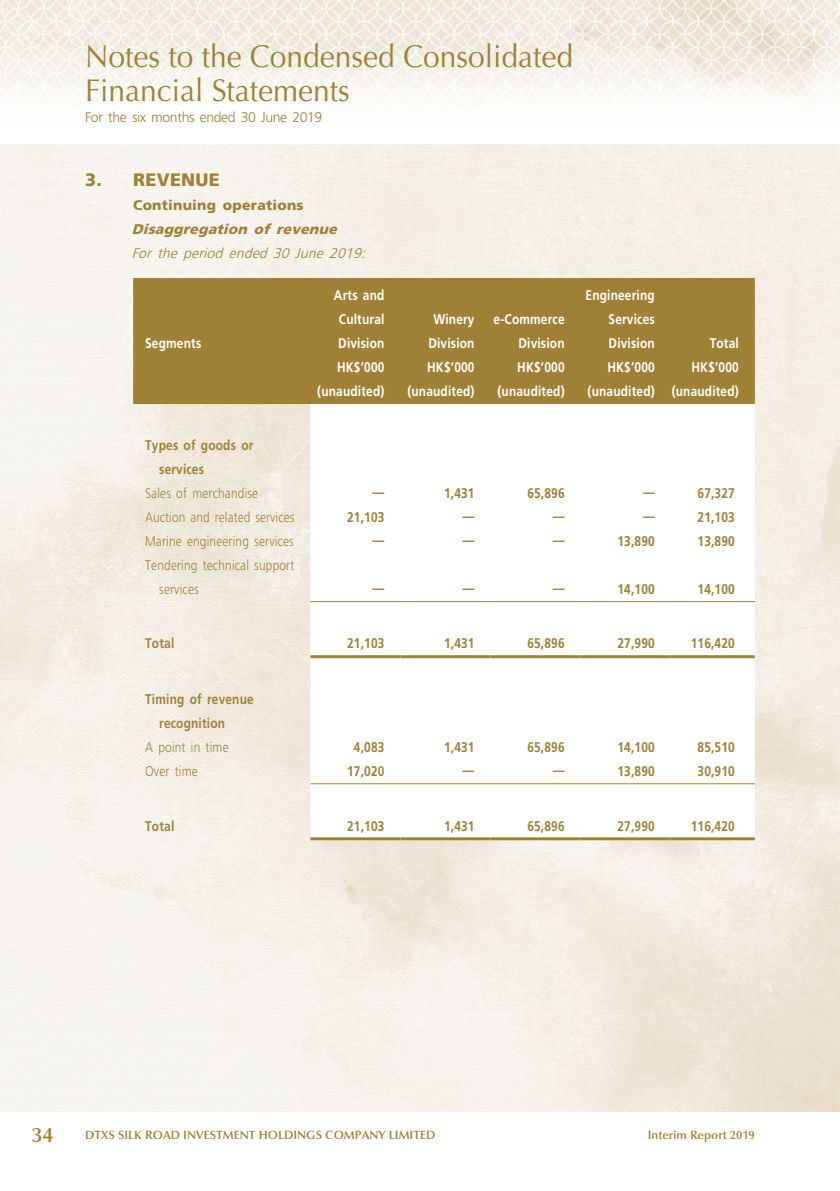
<style>
.page{position:relative;width:840px;height:1191px;background:#fff}
.page>*{position:absolute;margin:0;border:0;box-sizing:border-box;transform-origin:0 0}
.t1{font:31.6px/34px "Optima LT Std";color:#a08034;scale:.95 1}
.t2{font:600 20.8px "Optima LT Std";color:#a08034}
._03_H1{font:900 18px "Frutiger LT Std";letter-spacing:.015em;color:#a08034}
._01_Body_Text{font:700 14px/24px "Frutiger LT Std";letter-spacing:.015em;color:#fff;text-align:center;scale:.85 1}
._01_Body_Text-2{font:700 14px "Frutiger LT Std";letter-spacing:.015em;color:#a08034;scale:.85 1}
._15_Table_Stub{font:300 14px/24px "Frutiger LT Std";letter-spacing:.015em;color:#a08034;scale:.85 1}
._15_Table_Stub-2{font:700 14px/24px "Frutiger LT Std";letter-spacing:.015em;color:#a08034;scale:.85 1}
._15_Table_Stub-3{font:300 14px "Frutiger LT Std";letter-spacing:-.025em;color:#a08034}
._06_______H4{font:italic 300 14px "Frutiger LT Std";color:#a08034}
._05_____H3{font:italic 900 14px "Frutiger LT Std";color:#a08034}
._04___H2{font:900 14px "Frutiger LT Std";letter-spacing:.015em;color:#a08034}
._15_Table_Stub-4{font:700 14px "Frutiger LT Std";letter-spacing:.015em;color:#fff;scale:.85 1}
.t3{font:600 12px "Optima LT Std";color:#a08034}
</style>
<div class="page">
<img style="left:0;top:0;width:839px;height:104px">
<img style="left:0;top:145px;width:839px;height:966px">
<div style="left:133px;top:278px;width:621px;height:126px;background:#a08034"></div>
<svg style="left:310px;top:404px;width:444px;height:433px"></svg>
<hr style="left:310px;top:601px;width:90px;height:1px;background:#a08034">
<hr style="left:400px;top:601px;width:90px;height:1px;background:#a08034">
<hr style="left:490px;top:601px;width:90px;height:1px;background:#a08034">
<hr style="left:580px;top:601px;width:90px;height:1px;background:#a08034">
<hr style="left:670px;top:601px;width:84px;height:1px;background:#a08034">
<hr style="left:310px;top:655px;width:90px;height:3px;background:#a08034">
<hr style="left:400px;top:655px;width:90px;height:3px;background:#a08034">
<hr style="left:490px;top:655px;width:90px;height:3px;background:#a08034">
<hr style="left:580px;top:655px;width:90px;height:3px;background:#a08034">
<hr style="left:670px;top:655px;width:84px;height:3px;background:#a08034">
<hr style="left:310px;top:783px;width:90px;height:1px;background:#a08034">
<hr style="left:400px;top:783px;width:90px;height:1px;background:#a08034">
<hr style="left:490px;top:783px;width:90px;height:1px;background:#a08034">
<hr style="left:580px;top:783px;width:90px;height:1px;background:#a08034">
<hr style="left:670px;top:783px;width:84px;height:1px;background:#a08034">
<hr style="left:310px;top:837px;width:90px;height:3px;background:#a08034">
<hr style="left:400px;top:837px;width:90px;height:3px;background:#a08034">
<hr style="left:490px;top:837px;width:90px;height:3px;background:#a08034">
<hr style="left:580px;top:837px;width:90px;height:3px;background:#a08034">
<hr style="left:670px;top:837px;width:84px;height:3px;background:#a08034">
<h1 class="t1" style="left:85px;top:40px;width:515px">Notes to the Condensed Consolidated<br>Financial Statements</h1>
<p class="_15_Table_Stub-3" style="left:85px;top:110px;width:239px">For the six months ended 30 June 2019</p>
<p class="_03_H1" style="left:85px;top:169px;width:136px">3. REVENUE</p>
<p class="_04___H2" style="left:133px;top:197px;width:172px">Continuing operations</p>
<p class="_05_____H3" style="left:132px;top:221px;width:211px">Disaggregation of revenue</p>
<p class="_06_______H4" style="left:132px;top:245px;width:239px">For the period ended 30 June 2019:</p>
<p class="_15_Table_Stub-4" style="left:145px;top:335px;width:67px">Segments</p>
<p class="_01_Body_Text" style="left:334px;top:283px;width:61px">Arts and<br>Cultural<br>Division</p>
<p class="_01_Body_Text" style="left:428px;top:307px;width:56px">Winery<br>Division</p>
<p class="_01_Body_Text" style="left:493px;top:307px;width:85px;text-align:right">e-Commerce<br>Division</p>
<p class="_01_Body_Text" style="left:608px;top:283px;width:56px;text-align:justify;text-indent:-23px">Engineering Services Division</p>
<p class="_01_Body_Text" style="left:709px;top:331px;width:36px">Total</p>
<p class="_01_Body_Text" style="left:337px;top:355px;width:57px">HK$’000</p>
<p class="_01_Body_Text" style="left:427px;top:355px;width:57px">HK$’000</p>
<p class="_01_Body_Text" style="left:517px;top:355px;width:57px">HK$’000</p>
<p class="_01_Body_Text" style="left:607px;top:355px;width:57px">HK$’000</p>
<p class="_01_Body_Text" style="left:691px;top:355px;width:57px">HK$’000</p>
<p class="_01_Body_Text" style="left:317px;top:379px;width:80px">(unaudited)</p>
<p class="_01_Body_Text" style="left:407px;top:379px;width:80px">(unaudited)</p>
<p class="_01_Body_Text" style="left:497px;top:379px;width:80px">(unaudited)</p>
<p class="_01_Body_Text" style="left:587px;top:379px;width:80px">(unaudited)</p>
<p class="_01_Body_Text" style="left:671px;top:379px;width:80px">(unaudited)</p>
<p class="_15_Table_Stub-2" style="left:159px;top:433px;width:112px;text-indent:-14px">Types of goods or services</p>
<p class="_15_Table_Stub" style="left:145px;top:482px;width:134px">Sales of merchandise</p>
<p class="_01_Body_Text-2" style="left:372px;top:484px;width:15px">—</p>
<p class="_01_Body_Text-2" style="left:444px;top:485px;width:37px">1,431</p>
<p class="_01_Body_Text-2" style="left:527px;top:485px;width:45px">65,896</p>
<p class="_01_Body_Text-2" style="left:642px;top:484px;width:15px">—</p>
<p class="_01_Body_Text-2" style="left:697px;top:485px;width:45px">67,327</p>
<p class="_15_Table_Stub" style="left:145px;top:506px;width:177px">Auction and related services</p>
<p class="_01_Body_Text-2" style="left:347px;top:509px;width:45px">21,103</p>
<p class="_01_Body_Text-2" style="left:462px;top:508px;width:15px">—</p>
<p class="_01_Body_Text-2" style="left:552px;top:508px;width:15px">—</p>
<p class="_01_Body_Text-2" style="left:642px;top:508px;width:15px">—</p>
<p class="_01_Body_Text-2" style="left:697px;top:509px;width:45px">21,103</p>
<p class="_15_Table_Stub" style="left:145px;top:530px;width:176px">Marine engineering services</p>
<p class="_01_Body_Text-2" style="left:372px;top:532px;width:15px">—</p>
<p class="_01_Body_Text-2" style="left:462px;top:532px;width:15px">—</p>
<p class="_01_Body_Text-2" style="left:552px;top:532px;width:15px">—</p>
<p class="_01_Body_Text-2" style="left:617px;top:533px;width:45px">13,890</p>
<p class="_01_Body_Text-2" style="left:697px;top:533px;width:45px">13,890</p>
<p class="_15_Table_Stub" style="left:159px;top:554px;width:160px;text-indent:-14px">Tendering technical support services</p>
<p class="_01_Body_Text-2" style="left:372px;top:580px;width:15px">—</p>
<p class="_01_Body_Text-2" style="left:462px;top:580px;width:15px">—</p>
<p class="_01_Body_Text-2" style="left:552px;top:580px;width:15px">—</p>
<p class="_01_Body_Text-2" style="left:617px;top:581px;width:45px">14,100</p>
<p class="_01_Body_Text-2" style="left:697px;top:581px;width:45px">14,100</p>
<p class="_15_Table_Stub-2" style="left:145px;top:631px;width:36px">Total</p>
<p class="_01_Body_Text-2" style="left:347px;top:635px;width:45px">21,103</p>
<p class="_01_Body_Text-2" style="left:444px;top:635px;width:37px">1,431</p>
<p class="_01_Body_Text-2" style="left:527px;top:635px;width:45px">65,896</p>
<p class="_01_Body_Text-2" style="left:617px;top:635px;width:45px">27,990</p>
<p class="_01_Body_Text-2" style="left:690px;top:635px;width:53px">116,420</p>
<p class="_15_Table_Stub-2" style="left:159px;top:687px;width:113px;text-indent:-14px">Timing of revenue recognition</p>
<p class="_15_Table_Stub" style="left:145px;top:736px;width:100px">A point in time</p>
<p class="_01_Body_Text-2" style="left:354px;top:739px;width:37px">4,083</p>
<p class="_01_Body_Text-2" style="left:444px;top:739px;width:37px">1,431</p>
<p class="_01_Body_Text-2" style="left:527px;top:739px;width:45px">65,896</p>
<p class="_01_Body_Text-2" style="left:617px;top:739px;width:45px">14,100</p>
<p class="_01_Body_Text-2" style="left:697px;top:739px;width:45px">85,510</p>
<p class="_15_Table_Stub" style="left:145px;top:760px;width:63px">Over time</p>
<p class="_01_Body_Text-2" style="left:347px;top:763px;width:45px">17,020</p>
<p class="_01_Body_Text-2" style="left:462px;top:762px;width:15px">—</p>
<p class="_01_Body_Text-2" style="left:552px;top:762px;width:15px">—</p>
<p class="_01_Body_Text-2" style="left:617px;top:763px;width:45px">13,890</p>
<p class="_01_Body_Text-2" style="left:697px;top:763px;width:45px">30,910</p>
<p class="_15_Table_Stub-2" style="left:145px;top:813px;width:36px">Total</p>
<p class="_01_Body_Text-2" style="left:347px;top:817px;width:45px">21,103</p>
<p class="_01_Body_Text-2" style="left:444px;top:817px;width:37px">1,431</p>
<p class="_01_Body_Text-2" style="left:527px;top:817px;width:45px">65,896</p>
<p class="_01_Body_Text-2" style="left:617px;top:817px;width:45px">27,990</p>
<p class="_01_Body_Text-2" style="left:690px;top:817px;width:53px">116,420</p>
<h2 class="t2" style="left:32px;top:1122px;width:23px">34</h2>
<p class="t3" style="left:85px;top:1127px;width:351px">DTXS SILK ROAD INVESTMENT HOLDINGS COMPANY LIMITED</p>
<p class="t3" style="left:647px;top:1127px;width:108px">Interim Report 2019</p>
</div>
